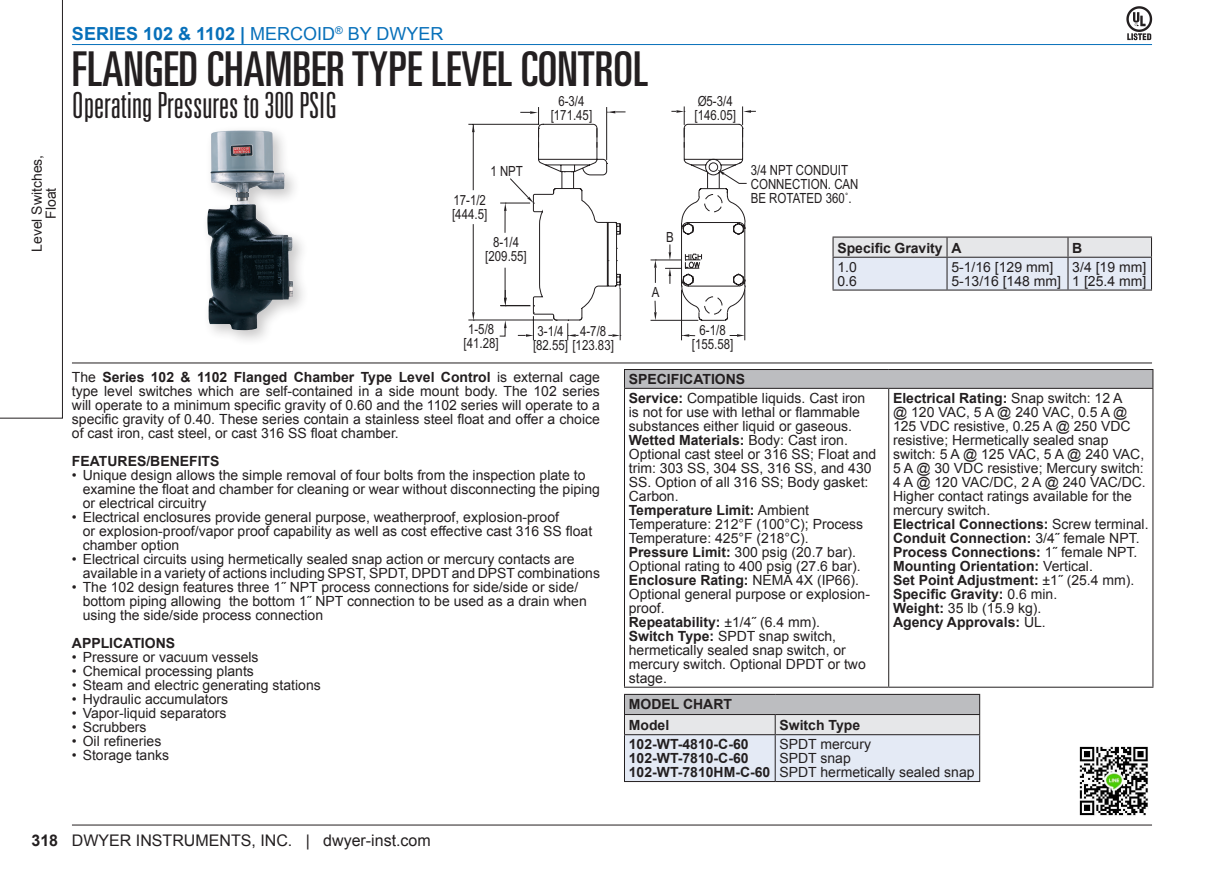
<style>
.page{position:relative;width:1224px;height:888px;background:#fff}
.page>*{position:absolute;margin:0;border:0;box-sizing:border-box;transform-origin:0 0}
.t1{font:ultra-condensed 48px "Univers LT Std";color:#231f20}
.t2{font:300 ultra-condensed 36px "Univers LT Std";color:#231f20}
.t3{font:700 18px "Arial";color:#0770ba}
.t4{font:16px "Arial";color:#231f20}
.t5{font:14px/14px "Arial";color:#231f20}
.t6{font:14px/14px "Arial Narrow";color:#231f20}
.t7{font:700 14px/14px "Arial";color:#231f20}
.s1{font-weight:400}
.s2{font-weight:700}
</style>
<div class="page">
<hr style="left:72px;top:0;width:1080px;height:1px;background:#0770ba">
<hr style="left:72px;top:824px;width:1080px;height:2px;background:#231f20">
<hr style="left:72px;top:44px;width:1080px;height:1px;background:#0770ba">
<div style="left:201px;top:124px;width:108px;height:222px;background:#231f20;opacity:.25"></div>
<img style="left:207px;top:130px;width:86px;height:200px">
<svg style="left:468px;top:106px;width:288px;height:235px"></svg>
<hr style="left:72px;top:362px;width:1080px;height:1px;background:#231f20">
<div style="left:624px;top:370px;width:529px;height:18px;background:#bcbdc0"></div>
<hr style="left:888px;top:389px;width:1px;height:298px;background:#231f20">
<hr style="left:1152px;top:389px;width:1px;height:298px;background:#231f20">
<hr style="left:624px;top:389px;width:1px;height:298px;background:#231f20">
<hr style="left:624px;top:687px;width:265px;height:1px;background:#231f20">
<hr style="left:889px;top:687px;width:264px;height:1px;background:#231f20">
<hr style="left:624px;top:369px;width:265px;height:1px;background:#231f20">
<svg style="left:624px;top:370px;width:1px;height:18px"></svg>
<hr style="left:889px;top:369px;width:264px;height:1px;background:#231f20">
<svg style="left:1152px;top:370px;width:1px;height:18px"></svg>
<hr style="left:624px;top:388px;width:265px;height:1px;background:#231f20">
<hr style="left:889px;top:388px;width:264px;height:1px;background:#231f20">
<svg style="left:1126px;top:6px;width:26px;height:34px"></svg>
<svg style="left:832px;top:237px;width:320px;height:53px;background:#e0e3eb"></svg>
<hr style="left:947px;top:237px;width:121px;height:1px;background:#231f20">
<hr style="left:1068px;top:237px;width:84px;height:1px;background:#231f20">
<hr style="left:832px;top:257px;width:115px;height:1px;background:#231f20">
<hr style="left:832px;top:258px;width:1px;height:32px;background:#231f20">
<hr style="left:947px;top:257px;width:121px;height:1px;background:#231f20">
<hr style="left:1068px;top:257px;width:84px;height:1px;background:#231f20">
<hr style="left:832px;top:290px;width:115px;height:1px;background:#231f20">
<hr style="left:947px;top:290px;width:121px;height:1px;background:#231f20">
<hr style="left:1068px;top:290px;width:84px;height:1px;background:#231f20">
<hr style="left:1151px;top:258px;width:1px;height:32px;background:#231f20">
<hr style="left:624px;top:694px;width:151px;height:1px;background:#231f20">
<hr style="left:775px;top:694px;width:205px;height:1px;background:#231f20">
<svg style="left:624px;top:695px;width:356px;height:86px;background:#d8dce3"></svg>
<hr style="left:775px;top:714px;width:205px;height:1px;background:#231f20">
<hr style="left:624px;top:734px;width:151px;height:1px;background:#231f20">
<hr style="left:624px;top:735px;width:1px;height:46px;background:#231f20">
<hr style="left:775px;top:734px;width:205px;height:1px;background:#231f20">
<hr style="left:624px;top:781px;width:151px;height:1px;background:#231f20">
<hr style="left:775px;top:781px;width:205px;height:1px;background:#231f20">
<svg style="left:0;top:0;width:63px;height:419px"></svg>
<img style="left:1079px;top:746px;width:69px;height:70px">
<p class="t5" style="left:30px;top:252px;width:99px;text-align:center;rotate:-90deg">Level Switches,<br>Float</p>
<p class="t3" style="left:72px;top:22px;width:373px">SERIES 102 &amp; 1102 | <span class="s1">MERCOID</span><sup>®</sup> <span class="s1">BY DWYER</span></p>
<h1 class="t1" style="left:72px;top:42px;width:578px">FLANGED CHAMBER TYPE LEVEL CONTROL</h1>
<h2 class="t2" style="left:72px;top:86px;width:267px">Operating Pressures to 300 PSIG</h2>
<p class="t6" style="left:551px;top:94px;width:43px;text-align:center">6-3/4 [171.45]</p>
<p class="t6" style="left:490px;top:164px;width:34px">1 NPT</p>
<p class="t6" style="left:452px;top:193px;width:37px">17-1/2 [444.5]</p>
<p class="t6" style="left:485px;top:235px;width:43px;text-align:center">8-1/4 [209.55]</p>
<p class="t6" style="left:464px;top:322px;width:37px;text-align:center">1-5/8 [41.28]</p>
<p class="t6" style="left:533px;top:324px;width:82px;text-indent:47px">4-7/8 [82.55] [123.83]</p>
<p class="t6" style="left:537px;top:324px;width:28px">3-1/4</p>
<p class="t6" style="left:666px;top:230px;width:9px">B</p>
<p class="t6" style="left:652px;top:284px;width:9px">A</p>
<p class="t6" style="left:694px;top:94px;width:43px">Ø5-3/4 [146.05]</p>
<p class="t6" style="left:692px;top:323px;width:43px;text-align:center">6-1/8 [155.58]</p>
<p class="t6" style="left:751px;top:163px;width:109px">3/4 NPT CONDUIT<br>CONNECTION. CAN<br>BE ROTATED 360˚.</p>
<p class="t7" style="left:837px;top:241px;width:126px">Specific Gravity A</p>
<p class="t7" style="left:1072px;top:241px;width:12px">B</p>
<p class="t5" style="left:837px;top:260px;width:21px">1.0<br>0.6</p>
<p class="t5" style="left:951px;top:260px;width:111px">5-1/16 [129 mm]<br>5-13/16 [148 mm]</p>
<p class="t5" style="left:1072px;top:260px;width:75px">3/4 [19 mm]<br>1 [25.4 mm]</p>
<p class="t5" style="left:72px;top:370px;width:530px;text-align:justify">The <span class="s2">Series 102 &amp; 1102 Flanged Chamber Type Level Control</span> is external cage type level switches which are self-contained in a side mount body. The 102 series will operate to a minimum specific gravity of 0.60 and the 1102 series will operate to a specific gravity of 0.40. These series contain a stainless steel float and offer a choice of cast iron, cast steel, or cast 316 SS float chamber.</p>
<p class="t7" style="left:72px;top:454px;width:149px">FEATURES/BENEFITS</p>
<p class="t5" style="left:83px;top:468px;width:519px;text-indent:-11px">• Unique design allows the simple removal of four bolts from the inspection plate to examine the float and chamber for cleaning or wear without disconnecting the piping or electrical circuitry</p>
<p class="t5" style="left:83px;top:510px;width:511px;text-indent:-11px">• Electrical enclosures provide general purpose, weatherproof, explosion-proof<br>or explosion-proof/vapor proof capability as well as cost effective cast 316 SS float chamber option</p>
<p class="t5" style="left:83px;top:552px;width:519px;text-indent:-11px">• Electrical circuits using hermetically sealed snap action or mercury contacts are available in a variety of actions including SPST, SPDT, DPDT and DPST combinations</p>
<p class="t5" style="left:83px;top:580px;width:506px;text-indent:-11px">• The 102 design features three 1˝ NPT process connections for side/side or side/ bottom piping allowing the bottom 1˝ NPT connection to be used as a drain when using the side/side process connection</p>
<p class="t7" style="left:72px;top:636px;width:105px">APPLICATIONS</p>
<p class="t5" style="left:72px;top:650px;width:188px">• Pressure or vacuum vessels</p>
<p class="t5" style="left:72px;top:664px;width:183px">• Chemical processing plants</p>
<p class="t5" style="left:72px;top:678px;width:250px">• Steam and electric generating stations</p>
<p class="t5" style="left:72px;top:692px;width:158px">• Hydraulic accumulators</p>
<p class="t5" style="left:72px;top:706px;width:156px">• Vapor-liquid separators</p>
<p class="t5" style="left:72px;top:720px;width:76px">• Scrubbers</p>
<p class="t5" style="left:72px;top:734px;width:91px">• Oil refineries</p>
<p class="t5" style="left:72px;top:748px;width:99px">• Storage tanks</p>
<p class="t5" style="left:629px;top:370px;width:238px;line-height:18.8px"><span class="s2">SPECIFICATIONS<br>Service:</span> Compatible liquids. Cast iron</p>
<p class="t5" style="left:629px;top:405px;width:249px">is not for use with lethal or flammable substances either liquid or gaseous.<br><span class="s2">Wetted Materials:</span> Body: Cast iron.<br>Optional cast steel or 316 SS; Float and trim: 303 SS, 304 SS, 316 SS, and 430<br>SS. Option of all 316 SS; Body gasket:<br>Carbon.<br><span class="s2">Temperature Limit:</span> Ambient<br>Temperature: 212°F (100°C); Process<br>Temperature: 425°F (218°C).<br><span class="s2">Pressure Limit:</span> 300 psig (20.7 bar).<br>Optional rating to 400 psig (27.6 bar).<br><span class="s2">Enclosure Rating:</span> NEMA 4X (IP66).<br>Optional general purpose or explosion&shy;proof.<br><span class="s2">Repeatability:</span> ±1/4˝ (6.4 mm).<br><span class="s2">Switch Type:</span> SPDT snap switch, hermetically sealed snap switch, or mercury switch. Optional DPDT or two stage.</p>
<p class="t7" style="left:629px;top:694px;width:105px;line-height:21.4px">MODEL CHART<br>Model</p>
<p class="t7" style="left:779px;top:719px;width:82px">Switch Type</p>
<p class="t5" style="left:893px;top:391px;width:257px"><span class="s2">Electrical Rating:</span> Snap switch: 12 A<br>@ 120 VAC, 5 A @ 240 VAC, 0.5 A @<br>125 VDC resistive, 0.25 A @ 250 VDC resistive; Hermetically sealed snap switch: 5 A @ 125 VAC, 5 A @ 240 VAC,<br>5 A @ 30 VDC resistive; Mercury switch:<br>4 A @ 120 VAC/DC, 2 A @ 240 VAC/DC.<br>Higher contact ratings available for the mercury switch.<br><span class="s2">Electrical Connections:</span> Screw terminal.<br><span class="s2">Conduit Connection:</span> 3/4˝ female NPT.<br><span class="s2">Process Connections:</span> 1˝ female NPT.<br><span class="s2">Mounting Orientation:</span> Vertical.<br><span class="s2">Set Point Adjustment:</span> ±1˝ (25.4 mm).<br><span class="s2">Specific Gravity:</span> 0.6 min.<br><span class="s2">Weight:</span> 35 lb (15.9 kg).<br><span class="s2">Agency Approvals:</span> UL.</p>
<p class="t7" style="left:629px;top:738px;width:143px">102-WT-4810-C-60<br>102-WT-7810-C-60<br>102-WT-7810HM-C-60</p>
<p class="t5" style="left:779px;top:737px;width:197px">SPDT mercury<br>SPDT snap<br>SPDT hermetically sealed snap</p>
<p class="t4" style="left:31px;top:830px;width:401px"><span class="s2">318</span> DWYER INSTRUMENTS, INC. | dwyer-inst.com</p>
</div>
